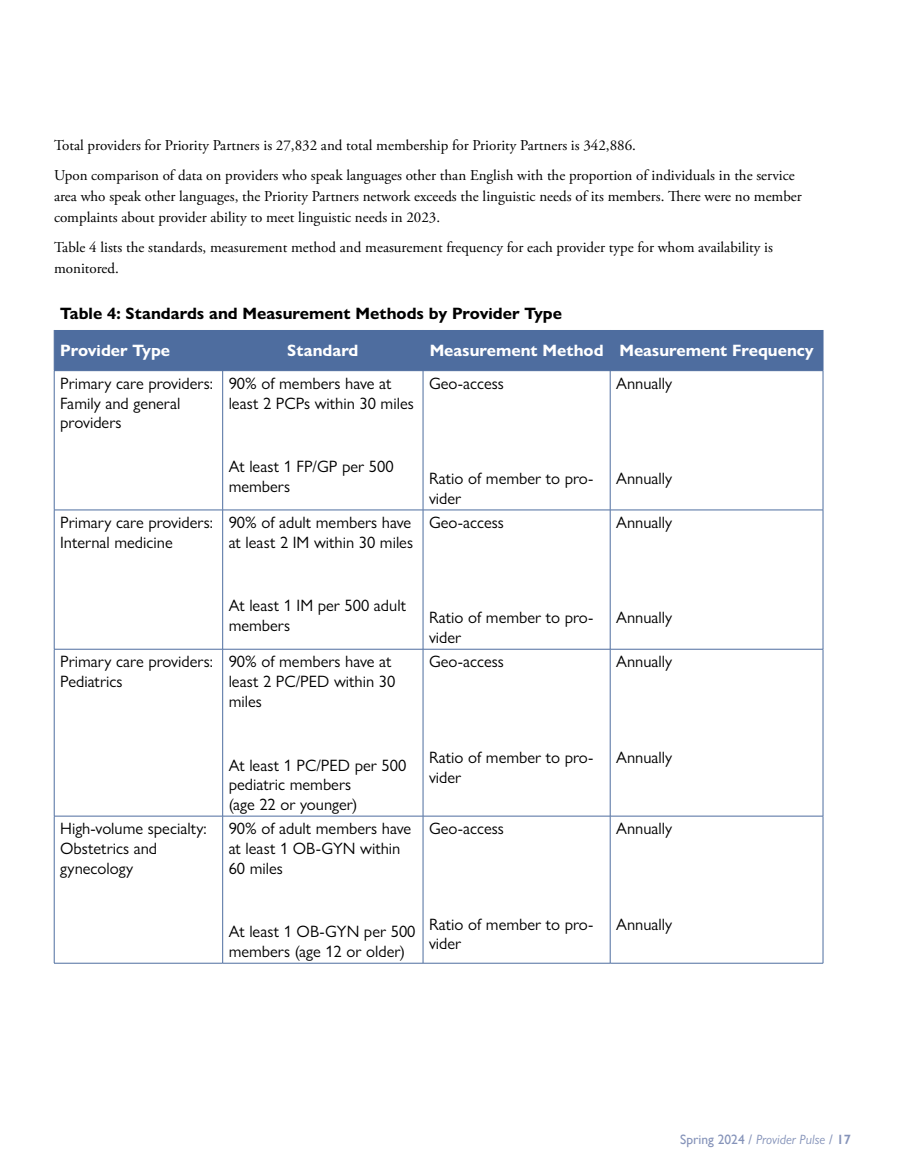
<style>
.page{position:relative;width:905px;height:1175px;background:#fff}
.page>*{position:absolute;margin:0;border:0;box-sizing:border-box;transform-origin:0 0}
.t1{font:16.5px/19.8px "Gill Sans Nova";color:#000}
.t2{font:700 16.5px "Gill Sans Nova";color:#fff}
.t3{font:700 16.5px "Gill Sans Nova";color:#000}
.t4{font:15px/21px "Adobe Garamond Pro";color:#000}
.t5{font:italic 13.5px "Gill Sans Nova";color:#8593b9}
.s1{font-family:"Gill Sans";font-style:normal}
.s2{font-family:"Gill Sans";font-weight:600;font-style:normal}
</style>
<div class="page">
<div style="left:55px;top:330px;width:767px;height:40px;background:#4e6d9f"></div>
<hr style="left:54px;top:330px;width:1px;height:40px;background:#4e6d9f">
<hr style="left:222px;top:330px;width:1px;height:40px;background:#4e6d9f">
<hr style="left:423px;top:330px;width:1px;height:40px;background:#4e6d9f">
<hr style="left:610px;top:330px;width:1px;height:40px;background:#4e6d9f">
<hr style="left:822px;top:330px;width:1px;height:40px;background:#4e6d9f">
<hr style="left:54px;top:370px;width:169px;height:1px;background:#4e6d9f">
<hr style="left:54px;top:371px;width:1px;height:139px;background:#4e6d9f">
<hr style="left:223px;top:370px;width:200px;height:1px;background:#4e6d9f">
<hr style="left:222px;top:371px;width:1px;height:139px;background:#4e6d9f">
<hr style="left:423px;top:370px;width:187px;height:1px;background:#4e6d9f">
<hr style="left:423px;top:371px;width:1px;height:139px;background:#4e6d9f">
<hr style="left:610px;top:370px;width:213px;height:1px;background:#4e6d9f">
<hr style="left:610px;top:371px;width:1px;height:139px;background:#4e6d9f">
<hr style="left:822px;top:371px;width:1px;height:139px;background:#4e6d9f">
<hr style="left:54px;top:509px;width:169px;height:1px;background:#4e6d9f">
<hr style="left:54px;top:510px;width:1px;height:139px;background:#4e6d9f">
<hr style="left:223px;top:509px;width:200px;height:1px;background:#4e6d9f">
<hr style="left:222px;top:510px;width:1px;height:139px;background:#4e6d9f">
<hr style="left:423px;top:509px;width:187px;height:1px;background:#4e6d9f">
<hr style="left:423px;top:510px;width:1px;height:139px;background:#4e6d9f">
<hr style="left:610px;top:509px;width:213px;height:1px;background:#4e6d9f">
<hr style="left:610px;top:510px;width:1px;height:139px;background:#4e6d9f">
<hr style="left:822px;top:510px;width:1px;height:139px;background:#4e6d9f">
<hr style="left:54px;top:649px;width:169px;height:1px;background:#4e6d9f">
<hr style="left:54px;top:649px;width:1px;height:167px;background:#4e6d9f">
<hr style="left:223px;top:649px;width:200px;height:1px;background:#4e6d9f">
<hr style="left:222px;top:649px;width:1px;height:167px;background:#4e6d9f">
<hr style="left:423px;top:649px;width:187px;height:1px;background:#4e6d9f">
<hr style="left:423px;top:649px;width:1px;height:167px;background:#4e6d9f">
<hr style="left:610px;top:649px;width:213px;height:1px;background:#4e6d9f">
<hr style="left:610px;top:649px;width:1px;height:167px;background:#4e6d9f">
<hr style="left:822px;top:649px;width:1px;height:167px;background:#4e6d9f">
<hr style="left:54px;top:816px;width:169px;height:1px;background:#4e6d9f">
<hr style="left:54px;top:816px;width:1px;height:147px;background:#4e6d9f">
<hr style="left:223px;top:816px;width:200px;height:1px;background:#4e6d9f">
<hr style="left:222px;top:816px;width:1px;height:147px;background:#4e6d9f">
<hr style="left:423px;top:816px;width:187px;height:1px;background:#4e6d9f">
<hr style="left:423px;top:816px;width:1px;height:147px;background:#4e6d9f">
<hr style="left:610px;top:816px;width:213px;height:1px;background:#4e6d9f">
<hr style="left:610px;top:816px;width:1px;height:147px;background:#4e6d9f">
<hr style="left:822px;top:816px;width:1px;height:147px;background:#4e6d9f">
<hr style="left:54px;top:963px;width:169px;height:1px;background:#4e6d9f">
<hr style="left:223px;top:963px;width:200px;height:1px;background:#4e6d9f">
<hr style="left:423px;top:963px;width:187px;height:1px;background:#4e6d9f">
<hr style="left:610px;top:963px;width:213px;height:1px;background:#4e6d9f">
<p class="t4" style="left:54px;top:131px;width:742px;line-height:30px">Total providers for Priority Partners is 27,832 and total membership for Priority Partners is 342,886.<br>Upon comparison of data on providers who speak languages other than English with the proportion of individuals in the service</p>
<p class="t4" style="left:54px;top:187px;width:749px">area who speak other languages, the Priority Partners network exceeds the linguistic needs of its members. There were no member complaints about provider ability to meet linguistic needs in 2023.</p>
<p class="t4" style="left:54px;top:238px;width:720px">Table 4 lists the standards, measurement method and measurement frequency for each provider type for whom availability is monitored.</p>
<p class="t3" style="left:60px;top:303px;width:503px">Table 4: Standards and Measurement Methods by Provider Type</p>
<p class="t2" style="left:60px;top:340px;width:111px">Provider Type</p>
<p class="t2" style="left:287px;top:340px;width:73px">Standard</p>
<p class="t2" style="left:429px;top:340px;width:385px">Measurement Method Measurement Frequency</p>
<p class="t1" style="left:60px;top:373px;width:154px">Primary care providers:<br>Family and general providers</p>
<p class="t1" style="left:229px;top:373px;width:187px">90% of members have at least 2 PCPs within 30 miles</p>
<p class="t1" style="left:229px;top:456px;width:166px">At least 1 FP/GP per 500 members</p>
<p class="t1" style="left:429px;top:373px;width:76px">Geo-access</p>
<p class="t1" style="left:616px;top:373px;width:58px">Annually</p>
<p class="t1" style="left:429px;top:468px;width:166px">Ratio of member to pro&shy;vider</p>
<p class="t1" style="left:616px;top:468px;width:58px">Annually</p>
<p class="t1" style="left:60px;top:512px;width:154px">Primary care providers:<br>Internal medicine</p>
<p class="t1" style="left:229px;top:512px;width:186px">90% of adult members have at least 2 IM within 30 miles</p>
<p class="t1" style="left:429px;top:512px;width:76px">Geo-access</p>
<p class="t1" style="left:229px;top:595px;width:179px">At least 1 IM per 500 adult members</p>
<p class="t1" style="left:60px;top:651px;width:154px">Primary care providers:<br>Pediatrics</p>
<p class="t1" style="left:229px;top:651px;width:168px">90% of members have at least 2 PC/PED within 30 miles</p>
<p class="t1" style="left:429px;top:607px;width:166px">Ratio of member to pro&shy;vider</p>
<p class="t1" style="left:429px;top:651px;width:76px">Geo-access</p>
<p class="t1" style="left:229px;top:755px;width:179px">At least 1 PC/PED per 500 pediatric members<br>(age 22 or younger)</p>
<p class="t1" style="left:60px;top:818px;width:148px">High-volume specialty:<br>Obstetrics and gynecology</p>
<p class="t1" style="left:229px;top:818px;width:184px">90% of adult members have at least 1 OB-GYN within<br>60 miles</p>
<p class="t1" style="left:429px;top:747px;width:166px">Ratio of member to pro&shy;vider</p>
<p class="t1" style="left:429px;top:818px;width:76px">Geo-access</p>
<p class="t1" style="left:229px;top:921px;width:188px">At least 1 OB-GYN per 500 members (age 12 or older)</p>
<p class="t1" style="left:429px;top:914px;width:166px">Ratio of member to pro&shy;vider</p>
<p class="t1" style="left:616px;top:512px;width:58px">Annually</p>
<p class="t1" style="left:616px;top:607px;width:58px">Annually</p>
<p class="t1" style="left:616px;top:651px;width:58px">Annually</p>
<p class="t1" style="left:616px;top:747px;width:58px">Annually</p>
<p class="t1" style="left:616px;top:818px;width:58px">Annually</p>
<p class="t1" style="left:616px;top:914px;width:58px">Annually</p>
<p class="t5" style="left:680px;top:1130px;width:172px"><span class="s1">Spring 2024 /</span> Provider Pulse <span class="s1">/</span> <span class="s2">17</span></p>
</div>
